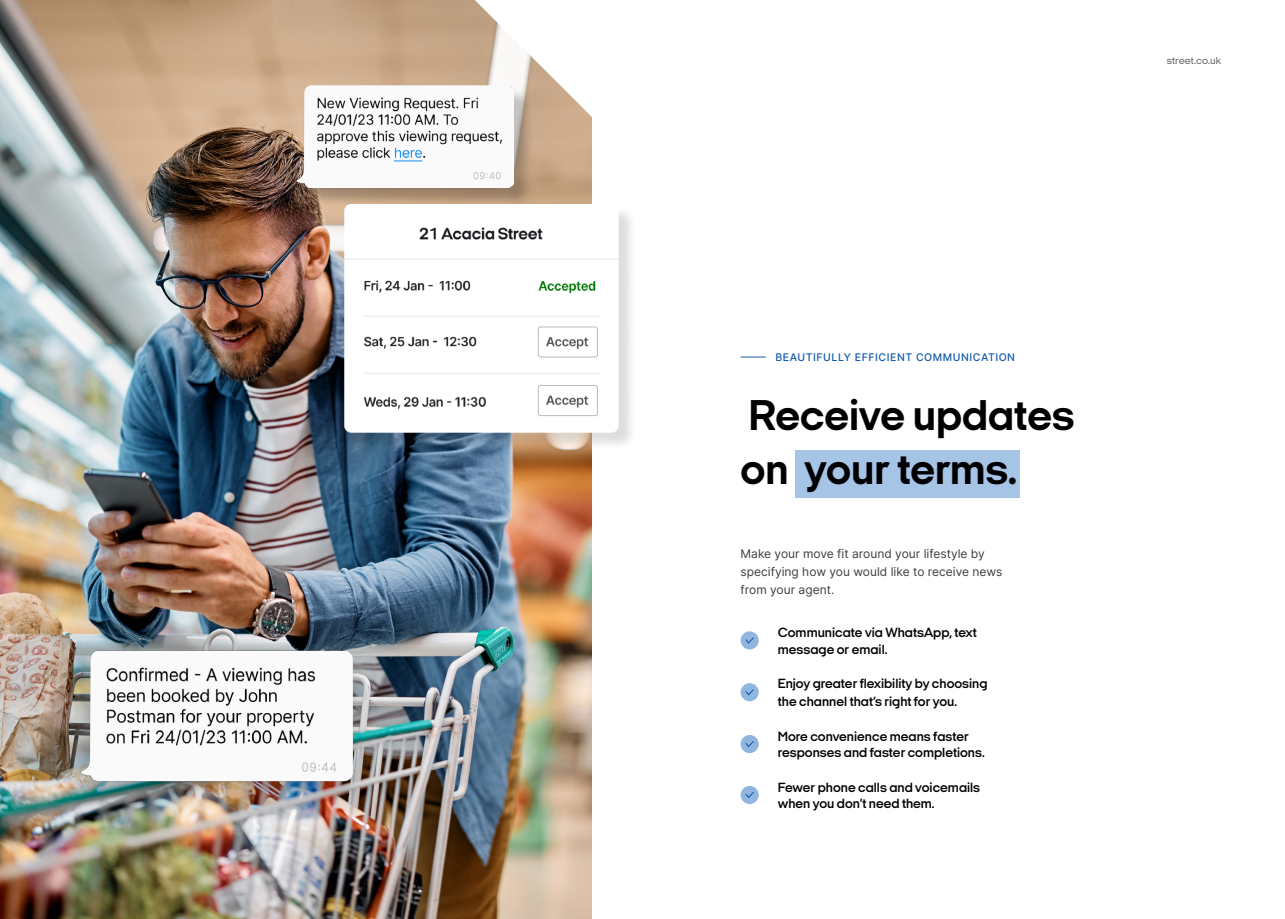
<style>
.page{position:relative;width:1285px;height:919px;background:#fff}
.page>*{position:absolute;margin:0;border:0;box-sizing:border-box;transform-origin:0 0}
.t1{font:700 43.5px/54px "Italian Plate No 2 Expanded";color:#000003}
.t2{font:600 13.5px/16.2px "Italian Plate No 2 Expanded";color:#000003}
.t3{font:12px/18px "Inter";color:#3e3e3f}
.t4{font:10.5px "Inter";letter-spacing:.05em;color:#135ba9}
.t5{font:500 10.5px "Italian Plate No 2 Expanded";letter-spacing:.01em;color:#6c6d70}
</style>
<div class="page">
<img style="left:0;top:0;width:591px;height:918px">
<svg style="left:474px;top:0;width:118px;height:122px"></svg>
<div style="left:795px;top:450px;width:223px;height:48px;background:#a6c4e6"></div>
<svg style="left:740px;top:356px;width:25px;height:1px"></svg>
<img style="left:50px;top:641px;width:320px;height:176px">
<div style="left:740px;top:631px;width:18px;height:18px;background:#90b6e0;border-radius:50%"></div>
<svg style="left:745px;top:637px;width:8px;height:6px"></svg>
<div style="left:740px;top:683px;width:18px;height:18px;background:#90b6e0;border-radius:50%"></div>
<svg style="left:745px;top:689px;width:8px;height:6px"></svg>
<div style="left:740px;top:735px;width:18px;height:18px;background:#90b6e0;border-radius:50%"></div>
<svg style="left:745px;top:741px;width:8px;height:6px"></svg>
<div style="left:740px;top:785px;width:18px;height:19px;background:#90b6e0;border-radius:50%"></div>
<svg style="left:745px;top:792px;width:8px;height:5px"></svg>
<div style="left:347px;top:206px;width:289px;height:244px;background:#231f20;opacity:.15"></div>
<img style="left:344px;top:204px;width:274px;height:228px">
<div style="left:300px;top:88px;width:232px;height:119px;background:#231f20;opacity:.25"></div>
<img style="left:296px;top:85px;width:217px;height:104px">
<p class="t5" style="left:1166px;top:55px;width:56px">street.co.uk</p>
<p class="t4" style="left:775px;top:349px;width:241px">BEAUTIFULLY EFFICIENT COMMUNICATION</p>
<p class="t1" style="left:740px;top:388px;width:335px">Receive updates on your terms.</p>
<p class="t3" style="left:740px;top:544px;width:263px">Make your move fit around your lifestyle by specifying how you would like to receive news from your agent.</p>
<p class="t2" style="left:777px;top:624px;width:200px">Communicate via WhatsApp, text message or email.</p>
<p class="t2" style="left:777px;top:674px;width:211px;line-height:18px">Enjoy greater flexibility by choosing the channel that’s right for you.</p>
<p class="t2" style="left:777px;top:728px;width:208px">More convenience means faster responses and faster completions.</p>
<p class="t2" style="left:777px;top:779px;width:204px">Fewer phone calls and voicemails when you don’t need them.</p>
</div>
